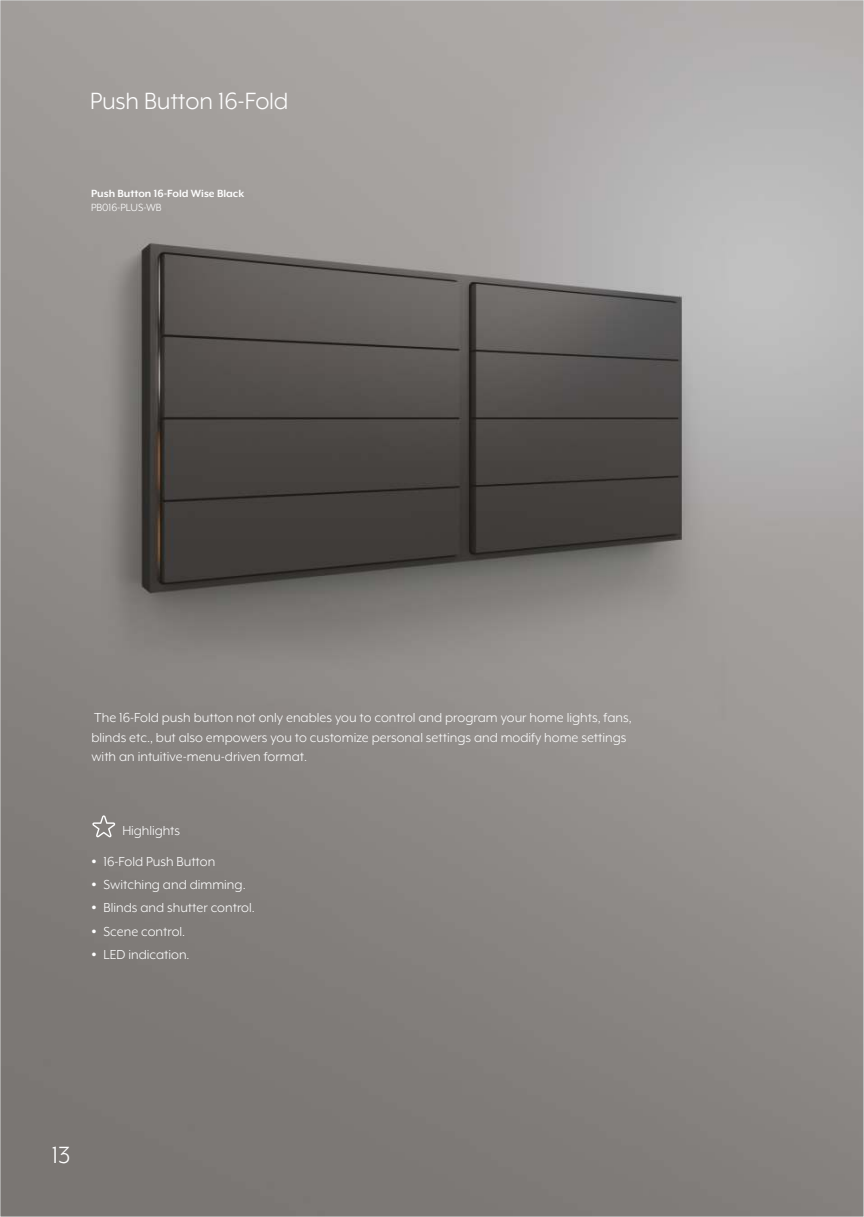
<style>
.page{position:relative;width:864px;height:1217px;background:#fff}
.page>*{position:absolute;margin:0;border:0;box-sizing:border-box;transform-origin:0 0}
.t1{font:27px "Mr Eaves XL Mod OT";letter-spacing:-.005em;color:#fefefe}
.t2{font:15px/23.4px "Mr Eaves XL Mod OT";color:#fefefe}
.t3{font:700 12px "Mr Eaves XL Mod OT";color:#fefefe}
.t4{font:12px "Mr Eaves XL Mod OT";color:#fefefe}
</style>
<div class="page">
<img style="left:2px;top:2px;width:859px;height:1212px">
<svg style="left:92px;top:815px;width:23px;height:22px"></svg>
<svg style="left:92px;top:859px;width:4px;height:4px"></svg>
<svg style="left:92px;top:882px;width:4px;height:3px"></svg>
<svg style="left:92px;top:905px;width:4px;height:4px"></svg>
<svg style="left:92px;top:929px;width:4px;height:3px"></svg>
<svg style="left:92px;top:952px;width:4px;height:4px"></svg>
<h1 class="t1" style="left:90px;top:89px;width:200px">Push Button 16-Fold</h1>
<p class="t3" style="left:91px;top:187px;width:154px">Push Button 16-Fold Wise Black</p>
<p class="t4" style="left:91px;top:202px;width:72px">PB016-PLUS-WB</p>
<p class="t2" style="left:91px;top:708px;width:541px;line-height:19.4px">The 16-Fold push button not only enables you to control and program your home lights, fans, blinds etc., but also empowers you to customize personal settings and modify home settings with an intuitive-menu-driven format.</p>
<p class="t2" style="left:103px;top:815px;width:113px;line-height:31px;text-indent:19px">Highlights<br>16-Fold Push Button</p>
<p class="t2" style="left:103px;top:873px;width:153px">Switching and dimming.<br>Blinds and shutter control.<br>Scene control.<br>LED indication.</p>
<h1 class="t1" style="left:52px;top:1142px;width:20px">13</h1>
</div>
